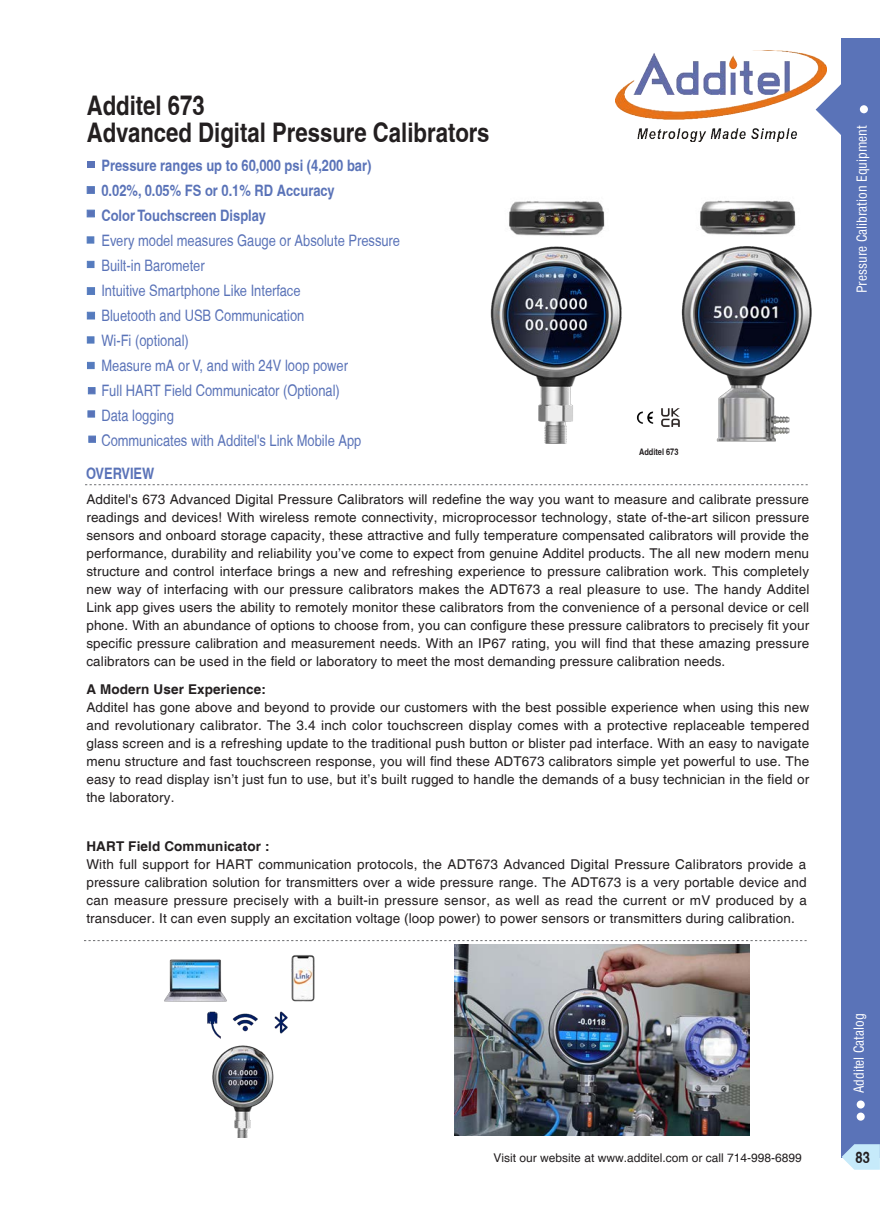
<style>
.page{position:relative;width:893px;height:1212px;background:#fff}
.page>*{position:absolute;margin:0;border:0;box-sizing:border-box;transform-origin:0 0}
.t1{font:700 condensed 27px "Helvetica";color:#231f20}
.t2{font:condensed 15.75px "Helvetica";color:#5a73b8}
.t3{font:700 condensed 15.75px "Helvetica";color:#5a73b8}
.t4{font:700 condensed 15.75px "Helvetica";color:#231f20}
.t5{font:13.5px/18px "Helvetica";letter-spacing:.01em;color:#231f20;text-align:justify}
.t6{font:700 13.5px "Helvetica";letter-spacing:.01em;color:#231f20}
.t7{font:condensed 13.5px "Helvetica";color:#fff}
.t8{font:12px "Helvetica";color:#231f20}
.t9{font:700 condensed 9px "Helvetica";color:#231f20}
</style>
<div class="page">
<div style="left:841px;top:38px;width:39px;height:1119px;background:#5a73b8"></div>
<svg style="left:842px;top:1144px;width:38px;height:26px"></svg>
<img style="left:615px;top:51px;width:212px;height:90px">
<svg style="left:816px;top:84px;width:25px;height:51px"></svg>
<div style="left:860px;top:105px;width:8px;height:8px;background:#fff;border-radius:50%"></div>
<div style="left:857px;top:1112px;width:8px;height:8px;background:#fff;border-radius:50%"></div>
<div style="left:857px;top:1100px;width:8px;height:8px;background:#fff;border-radius:50%"></div>
<svg style="left:85px;top:484px;width:723px;height:1px"></svg>
<svg style="left:84px;top:940px;width:723px;height:1px"></svg>
<div style="left:87px;top:161px;width:7px;height:7px;background:#5a73b8"></div>
<div style="left:87px;top:186px;width:8px;height:8px;background:#5a73b8;border:1px solid #557bbe"></div>
<div style="left:87px;top:210px;width:8px;height:7px;background:#5a73b8;border:1px solid #557bbe"></div>
<div style="left:87px;top:237px;width:7px;height:6px;background:#557bbe"></div>
<div style="left:87px;top:261px;width:7px;height:7px;background:#557bbe"></div>
<div style="left:87px;top:287px;width:8px;height:8px;background:#557bbe;border:1px solid #557bbe"></div>
<div style="left:87px;top:312px;width:8px;height:7px;background:#557bbe"></div>
<div style="left:87px;top:337px;width:7px;height:6px;background:#557bbe"></div>
<div style="left:87px;top:362px;width:7px;height:7px;background:#557bbe"></div>
<img style="left:164px;top:955px;width:151px;height:182px">
<img style="left:671px;top:246px;width:141px;height:196px">
<img style="left:490px;top:246px;width:132px;height:198px">
<img style="left:454px;top:944px;width:296px;height:191px">
<div style="left:88px;top:387px;width:7px;height:7px;background:#5a73b8;border:1px solid #557bbe"></div>
<div style="left:88px;top:411px;width:7px;height:6px;background:#5a73b8;border:1px solid #557bbe"></div>
<div style="left:89px;top:436px;width:7px;height:6px;background:#5a73b8"></div>
<img style="left:509px;top:201px;width:96px;height:35px">
<img style="left:700px;top:200px;width:96px;height:35px">
<img style="left:637px;top:411px;width:16px;height:13px">
<img style="left:661px;top:409px;width:18px;height:17px">
<p class="t1" style="left:87px;top:89px;width:119px">Additel 673</p>
<p class="t1" style="left:87px;top:116px;width:404px">Advanced Digital Pressure Calibrators</p>
<p class="t3" style="left:101px;top:156px;width:272px">Pressure ranges up to 60,000 psi (4,200 bar)</p>
<p class="t3" style="left:101px;top:181px;width:235px">0.02%, 0.05% FS or 0.1% RD Accuracy</p>
<p class="t3" style="left:101px;top:206px;width:166px">Color Touchscreen Display</p>
<p class="t2" style="left:101px;top:231px;width:300px">Every model measures Gauge or Absolute Pressure</p>
<p class="t2" style="left:101px;top:256px;width:105px">Built-in Barometer</p>
<p class="t2" style="left:101px;top:281px;width:201px">Intuitive Smartphone Like Interface</p>
<p class="t2" style="left:101px;top:306px;width:205px">Bluetooth and USB Communication</p>
<p class="t2" style="left:101px;top:331px;width:89px">Wi-Fi (optional)</p>
<p class="t2" style="left:101px;top:356px;width:248px">Measure mA or V, and with 24V loop power</p>
<p class="t2" style="left:101px;top:381px;width:240px">Full HART Field Communicator (Optional)</p>
<p class="t2" style="left:101px;top:406px;width:74px">Data logging</p>
<p class="t2" style="left:101px;top:431px;width:262px">Communicates with Additel's Link Mobile App</p>
<p class="t9" style="left:639px;top:447px;width:41px">Additel 673</p>
<p class="t3" style="left:86px;top:463px;width:70px">OVERVIEW</p>
<p class="t5" style="left:86px;top:491px;width:725px">Additel's 673 Advanced Digital Pressure Calibrators will redefine the way you want to measure and calibrate pressure readings and devices! With wireless remote connectivity, microprocessor technology, state of-the-art silicon pressure sensors and onboard storage capacity, these attractive and fully temperature compensated calibrators will provide the performance, durability and reliability you’ve come to expect from genuine Additel products. The all new modern menu structure and control interface brings a new and refreshing experience to pressure calibration work. This completely new way of interfacing with our pressure calibrators makes the ADT673 a real pleasure to use. The handy Additel Link app gives users the ability to remotely monitor these calibrators from the convenience of a personal device or cell phone. With an abundance of options to choose from, you can configure these pressure calibrators to precisely fit your specific pressure calibration and measurement needs. With an IP67 rating, you will find that these amazing pressure calibrators can be used in the field or laboratory to meet the most demanding pressure calibration needs.</p>
<p class="t6" style="left:86px;top:681px;width:181px">A Modern User Experience:</p>
<p class="t5" style="left:86px;top:699px;width:724px">Additel has gone above and beyond to provide our customers with the best possible experience when using this new and revolutionary calibrator. The 3.4 inch color touchscreen display comes with a protective replaceable tempered glass screen and is a refreshing update to the traditional push button or blister pad interface. With an easy to navigate menu structure and fast touchscreen response, you will find these ADT673 calibrators simple yet powerful to use. The easy to read display isn’t just fun to use, but it’s built rugged to handle the demands of a busy technician in the field or the laboratory.</p>
<p class="t6" style="left:86px;top:838px;width:185px">HART Field Communicator :</p>
<p class="t5" style="left:86px;top:855px;width:722px">With full support for HART communication protocols, the ADT673 Advanced Digital Pressure Calibrators provide a pressure calibration solution for transmitters over a wide pressure range. The ADT673 is a very portable device and can measure pressure precisely with a built-in pressure sensor, as well as read the current or mV produced by a transducer. It can even supply an excitation voltage (loop power) to power sensors or transmitters during calibration.</p>
<p class="t7" style="left:853px;top:293px;width:169px;rotate:-90deg">Pressure Calibration Equipment</p>
<p class="t7" style="left:850px;top:1093px;width:81px;rotate:-90deg">Additel Catalog</p>
<p class="t8" style="left:494px;top:1150px;width:310px">Visit our website at www.additel.com or call 714-998-6899</p>
<p class="t4" style="left:855px;top:1147px;width:16px">83</p>
</div>
